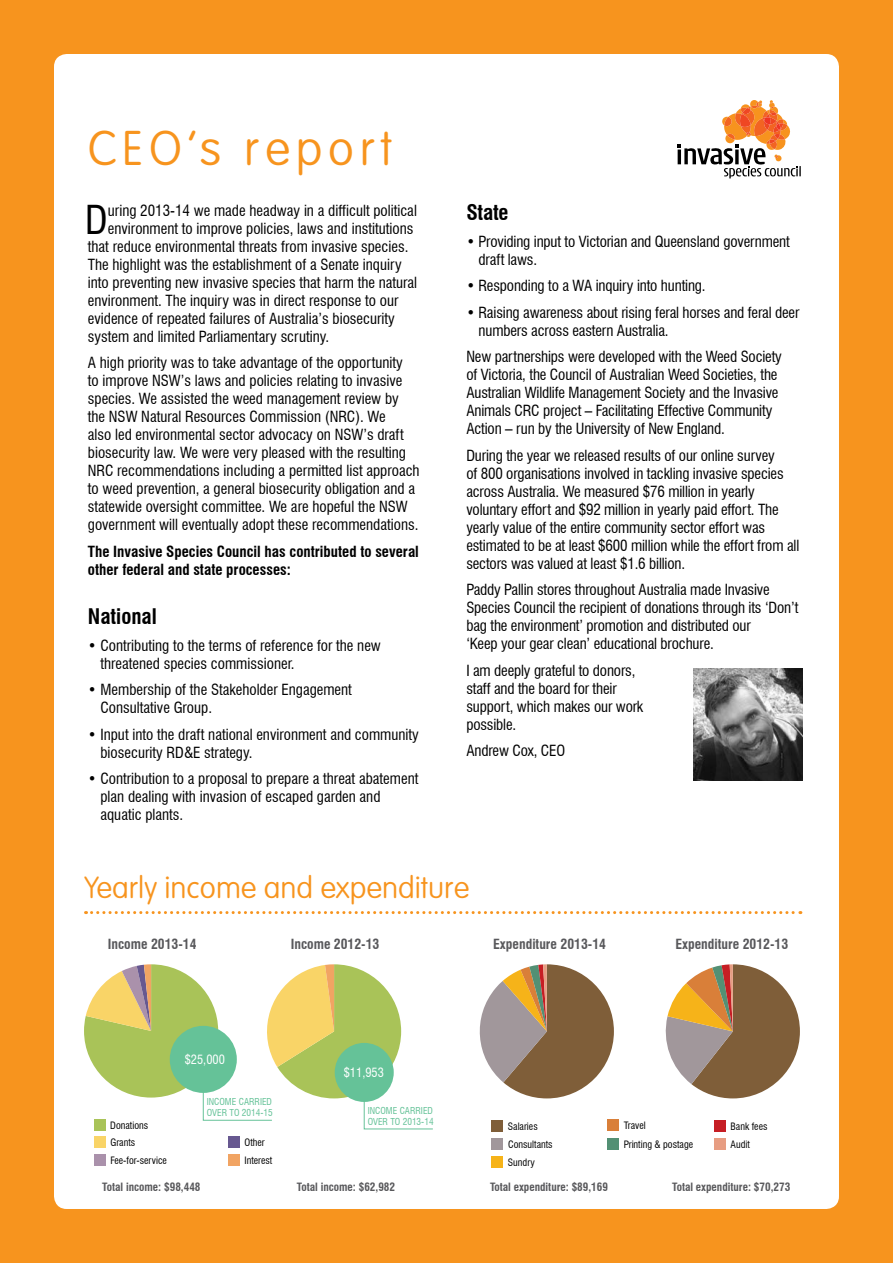
<style>
.page{position:relative;width:893px;height:1263px;background:#f7941e}
.page>*{position:absolute;margin:0;border:0;box-sizing:border-box;transform-origin:0 0}
.t1{font:100 48px "VAG Rounded";letter-spacing:.12em;color:#f7941e}
.t2{font:condensed 39px "Swiss 721 BT";color:#000}
.t3{font:100 30px "VAG Rounded";color:#f7941e}
.t4{font:700 condensed 21px "Swiss 721 BT";color:#000}
.t5{font:condensed 15px/18px "Swiss 721 BT";color:#000}
.t6{font:700 condensed 15px/18px "Swiss 721 BT";color:#000}
.t7{font:700 condensed 13.65px "Swiss 721 BT";color:#58585b}
.t8{font:condensed 12.45px "Swiss 721 BT";color:#fff}
.t9{font:700 condensed 11.25px "Swiss 721 BT";color:#58585b}
.t10{font:condensed 9.9px "Swiss 721 BT";color:#000}
.t11{font:condensed 9.3px/11.2px "Swiss 721 BT";color:#65c298}
</style>
<div class="page">
<div style="left:54px;top:54px;width:785px;height:1155px;background:#fff;border-radius:13px"></div>
<img style="left:693px;top:669px;width:109px;height:112px">
<svg style="left:86px;top:911px;width:715px;height:3px"></svg>
<div style="left:94px;top:1119px;width:11px;height:11px;background:#a9c358"></div>
<div style="left:228px;top:1155px;width:12px;height:11px;background:#f1a463"></div>
<div style="left:94px;top:1155px;width:11px;height:11px;background:#aa91ab"></div>
<div style="left:94px;top:1137px;width:11px;height:11px;background:#f9d467"></div>
<div style="left:228px;top:1137px;width:12px;height:11px;background:#675890"></div>
<div style="left:492px;top:1120px;width:11px;height:12px;background:#7f5e39"></div>
<div style="left:492px;top:1156px;width:11px;height:12px;background:#f6b319"></div>
<div style="left:607px;top:1119px;width:12px;height:11px;background:#d97f39"></div>
<div style="left:714px;top:1120px;width:11px;height:12px;background:#c61e24"></div>
<div style="left:492px;top:1138px;width:11px;height:12px;background:#a1979b"></div>
<div style="left:714px;top:1138px;width:11px;height:12px;background:#e79d82"></div>
<div style="left:607px;top:1138px;width:12px;height:12px;background:#539074"></div>
<svg style="left:84px;top:964px;width:349px;height:165px"></svg>
<svg style="left:479px;top:964px;width:135px;height:134px"></svg>
<svg style="left:665px;top:964px;width:135px;height:134px"></svg>
<svg style="left:678px;top:100px;width:123px;height:78px"></svg>
<h1 class="t1" style="left:88px;top:121px;width:306px">CEO’s report</h1>
<h2 class="t2" style="left:85px;top:196px;width:24px">D</h2>
<p class="t5" style="left:108px;top:201px;width:310px">uring 2013-14 we made headway in a difficult political</p>
<p class="t5" style="left:108px;top:219px;width:307px">environment to improve policies, laws and institutions</p>
<p class="t5" style="left:88px;top:237px;width:322px">that reduce environmental threats from invasive species.</p>
<p class="t5" style="left:88px;top:255px;width:315px">The highlight was the establishment of a Senate inquiry</p>
<p class="t5" style="left:88px;top:273px;width:331px">into preventing new invasive species that harm the natural</p>
<p class="t5" style="left:88px;top:291px;width:312px">environment. The inquiry was in direct response to our</p>
<p class="t5" style="left:88px;top:309px;width:308px">evidence of repeated failures of Australia’s biosecurity</p>
<p class="t5" style="left:88px;top:327px;width:243px">system and limited Parliamentary scrutiny.</p>
<p class="t5" style="left:88px;top:354px;width:333px">A high priority was to take advantage of the opportunity<br>to improve NSW’s laws and policies relating to invasive species. We assisted the weed management review by the NSW Natural Resources Commission (NRC). We<br>also led environmental sector advocacy on NSW’s draft biosecurity law. We were very pleased with the resulting NRC recommendations including a permitted list approach to weed prevention, a general biosecurity obligation and a statewide oversight committee. We are hopeful the NSW government will eventually adopt these recommendations.</p>
<p class="t6" style="left:88px;top:542px;width:332px">The Invasive Species Council has contributed to several other federal and state processes:</p>
<h3 class="t4" style="left:88px;top:604px;width:70px">National</h3>
<p class="t5" style="left:100px;top:636px;width:282px;text-indent:-13px">• Contributing to the terms of reference for the new threatened species commissioner.</p>
<p class="t5" style="left:100px;top:681px;width:253px;text-indent:-13px">• Membership of the Stakeholder Engagement<br>Consultative Group.</p>
<p class="t5" style="left:100px;top:725px;width:320px;text-indent:-13px">• Input into the draft national environment and community biosecurity RD&amp;E strategy.</p>
<p class="t5" style="left:100px;top:770px;width:319px;text-indent:-13px">• Contribution to a proposal to prepare a threat abatement plan dealing with invasion of escaped garden and aquatic plants.</p>
<h3 class="t4" style="left:466px;top:200px;width:44px">State</h3>
<p class="t5" style="left:479px;top:232px;width:313px;text-indent:-12px">• Providing input to Victorian and Queensland government draft laws.</p>
<p class="t5" style="left:466px;top:277px;width:241px">• Responding to a WA inquiry into hunting.</p>
<p class="t5" style="left:479px;top:303px;width:322px;text-indent:-12px">• Raising awareness about rising feral horses and feral deer numbers across eastern Australia.</p>
<p class="t5" style="left:466px;top:348px;width:317px">New partnerships were developed with the Weed Society of Victoria, the Council of Australian Weed Societies, the Australian Wildlife Management Society and the Invasive Animals CRC project – Facilitating Effective Community Action – run by the University of New England.</p>
<p class="t5" style="left:466px;top:446px;width:334px">During the year we released results of our online survey<br>of 800 organisations involved in tackling invasive species across Australia. We measured $76 million in yearly voluntary effort and $92 million in yearly paid effort. The yearly value of the entire community sector effort was estimated to be at least $600 million while the effort from all sectors was valued at least $1.6 billion.</p>
<p class="t5" style="left:466px;top:581px;width:333px">Paddy Pallin stores throughout Australia made Invasive Species Council the recipient of donations through its ‘Don’t bag the environment’ promotion and distributed our<br>‘Keep your gear clean’ educational brochure.</p>
<p class="t5" style="left:466px;top:661px;width:178px">I am deeply grateful to donors, staff and the board for their support, which makes our work possible.</p>
<p class="t5" style="left:466px;top:742px;width:100px">Andrew Cox, CEO</p>
<h3 class="t3" style="left:84px;top:871px;width:386px">Yearly income and expenditure</h3>
<p class="t7" style="left:108px;top:936px;width:90px">Income 2013-14</p>
<p class="t7" style="left:291px;top:936px;width:90px">Income 2012-13</p>
<p class="t7" style="left:493px;top:936px;width:114px">Expenditure 2013-14</p>
<p class="t7" style="left:675px;top:936px;width:114px">Expenditure 2012-13</p>
<p class="t10" style="left:110px;top:1119px;width:40px">Donations</p>
<p class="t8" style="left:185px;top:1052px;width:42px">$25,000</p>
<p class="t8" style="left:344px;top:1065px;width:42px">$11,953</p>
<p class="t11" style="left:207px;top:1096px;width:67px">INCOME CARRIED<br>OVER TO 2014-15</p>
<p class="t11" style="left:368px;top:1105px;width:67px">INCOME CARRIED<br>OVER TO 2013-14</p>
<p class="t10" style="left:110px;top:1136px;width:26px">Grants</p>
<p class="t10" style="left:245px;top:1136px;width:22px">Other</p>
<p class="t10" style="left:110px;top:1154px;width:58px">Fee-for-service</p>
<p class="t10" style="left:244px;top:1154px;width:29px">Interest</p>
<p class="t10" style="left:624px;top:1119px;width:23px">Travel</p>
<p class="t10" style="left:730px;top:1120px;width:38px">Bank fees</p>
<p class="t10" style="left:508px;top:1120px;width:31px">Salaries</p>
<p class="t10" style="left:508px;top:1156px;width:29px">Sundry</p>
<p class="t10" style="left:508px;top:1138px;width:46px">Consultants</p>
<p class="t10" style="left:624px;top:1138px;width:71px">Printing &amp; postage</p>
<p class="t10" style="left:730px;top:1138px;width:21px">Audit</p>
<p class="t9" style="left:102px;top:1180px;width:100px">Total income: $98,448</p>
<p class="t9" style="left:297px;top:1180px;width:100px">Total income: $62,982</p>
<p class="t9" style="left:490px;top:1180px;width:120px">Total expenditure: $89,169</p>
<p class="t9" style="left:672px;top:1180px;width:120px">Total expenditure: $70,273</p>
</div>
